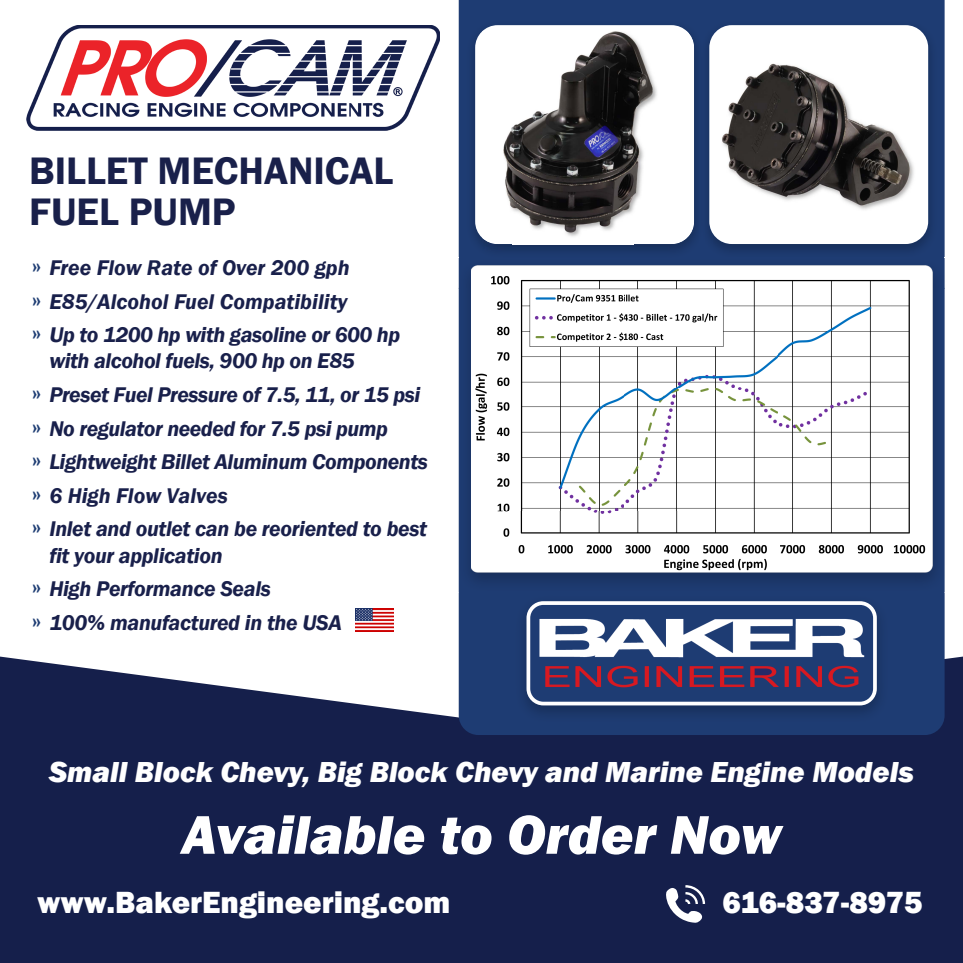
<style>
.page{position:relative;width:963px;height:963px;background:#fff}
.page>*{position:absolute;margin:0;border:0;box-sizing:border-box;transform-origin:0 0}
.t1{font:italic 800 56.35px "Franklin Gothic";color:#fff}
.t2{font:600 39.38px/40.2px "Franklin Gothic";color:#19204a}
.t3{font:800 31.5px "Franklin Gothic";color:#fff}
.t4{font:italic 800 29.75px "Franklin Gothic";color:#fff}
.t5{font:italic 600 21.88px/33.6px "Franklin Gothic";letter-spacing:-.015em;color:#19204b}
.s1{font-style:normal;font-size:28px;color:#1e3d73}
</style>
<div class="page">
<div style="left:0;top:656px;width:962px;height:306px;background:#151f4b"></div>
<div style="left:458px;top:0;width:486px;height:735px;background:#1e3c73"></div>
<img style="left:465px;top:20px;width:473px;height:238px">
<div style="left:475px;top:25px;width:219px;height:219px;background:#fff;border-radius:22px"></div>
<img style="left:512px;top:31px;width:121px;height:206px">
<div style="left:669px;top:31px;width:43px;height:220px;background:#1d396d"></div>
<img style="left:482px;top:244px;width:187px;height:7px">
<img style="left:482px;top:31px;width:30px;height:213px">
<img style="left:633px;top:31px;width:61px;height:213px">
<div style="left:709px;top:25px;width:219px;height:219px;background:#fff;border-radius:22px"></div>
<img style="left:722px;top:63px;width:192px;height:147px">
<img style="left:514px;top:594px;width:375px;height:129px">
<img style="left:528px;top:603px;width:347px;height:100px">
<div style="left:526px;top:601px;width:350px;height:104px;border:4px solid #fff;border-radius:15px"></div>
<img style="left:944px;top:258px;width:1px;height:334px">
<div style="left:458px;top:258px;width:486px;height:30px;background:#1e3b71"></div>
<img style="left:458px;top:288px;width:30px;height:304px">
<img style="left:914px;top:288px;width:30px;height:304px">
<img style="left:488px;top:572px;width:426px;height:20px">
<img style="left:471px;top:265px;width:461px;height:307px">
<svg style="left:666px;top:883px;width:40px;height:39px"></svg>
<img style="left:26px;top:25px;width:413px;height:105px">
<img style="left:355px;top:608px;width:39px;height:23px">
<h2 class="t2" style="left:29px;top:151px;width:365px">BILLET MECHANICAL<br>FUEL PUMP</h2>
<p class="t5" style="left:32px;top:251px;width:370px"><span class="s1">»</span> Free Flow Rate of Over 200 gph<br><span class="s1">»</span> E85/Alcohol Fuel Compatibility<br><span class="s1">»</span> Up to 1200 hp with gasoline or 600 hp</p>
<p class="t5" style="left:32px;top:344px;width:397px;text-indent:18px">with alcohol fuels, 900 hp on E85<br><span class="s1">»</span> Preset Fuel Pressure of 7.5, 11, or 15 psi <span class="s1">»</span> No regulator needed for 7.5 psi pump<br><span class="s1">»</span> Lightweight Billet Aluminum Components <span class="s1">»</span> 6 High Flow Valves<br><span class="s1">»</span> Inlet and outlet can be reoriented to best</p>
<p class="t5" style="left:32px;top:538px;width:311px;text-indent:18px">fit your application<br><span class="s1">»</span> High Performance Seals<br><span class="s1">»</span> 100% manufactured in the USA</p>
<h3 class="t4" style="left:49px;top:752px;width:866px">Small Block Chevy, Big Block Chevy and Marine Engine Models</h3>
<h1 class="t1" style="left:181px;top:798px;width:601px">Available to Order Now</h1>
<h3 class="t3" style="left:37px;top:882px;width:415px">www.BakerEngineering.com</h3>
<h3 class="t3" style="left:722px;top:882px;width:202px">616-837-8975</h3>
</div>
